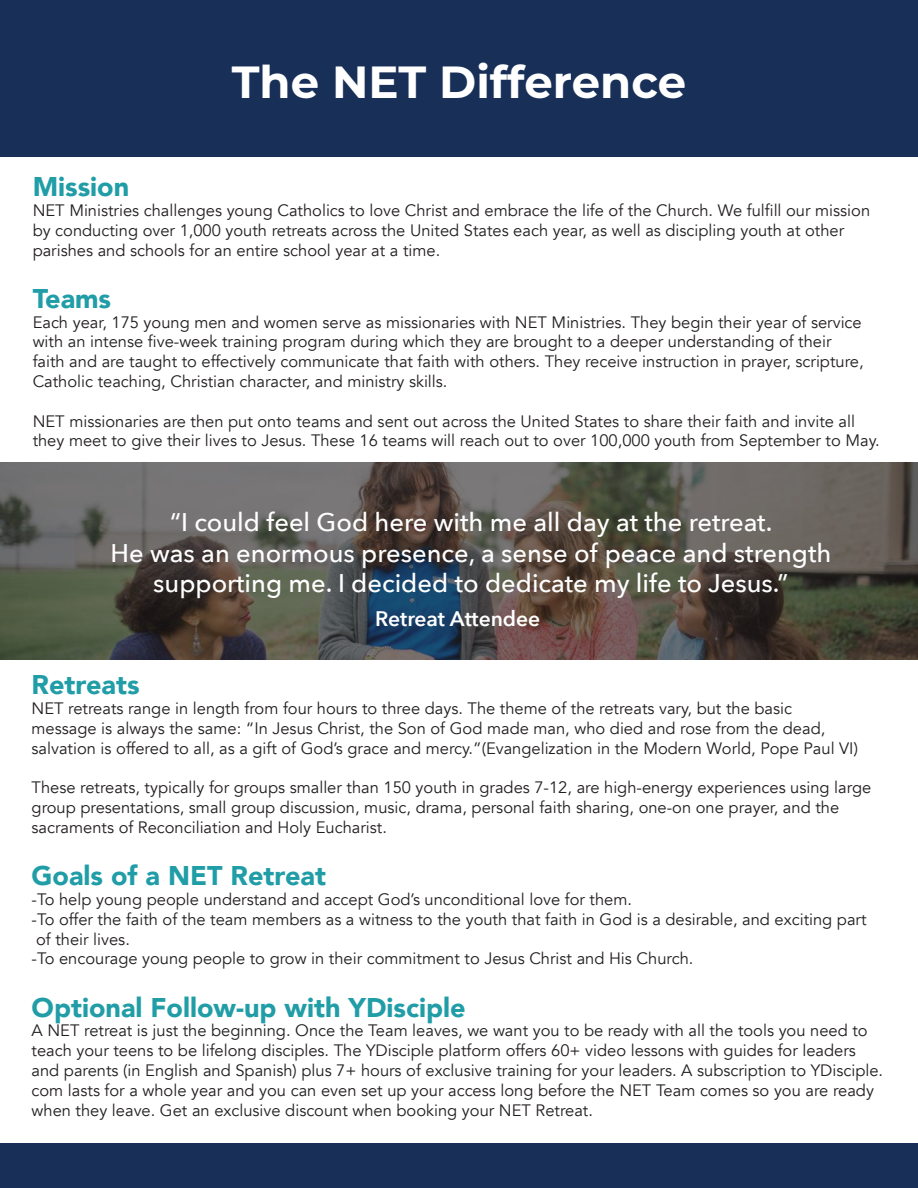
<style>
.page{position:relative;width:918px;height:1188px;background:#fff}
.page>*{position:absolute;margin:0;border:0;box-sizing:border-box;transform-origin:0 0}
.t1{font:700 45px "Montserrat";color:#fff}
.t2{font:900 27px "Avenir";color:#209da6}
.t3{font:500 25.5px/30.6px "Avenir Next";color:#fff;text-align:center}
.t4{font:600 21px "Avenir Next";color:#fff}
.t5{font:16.5px/19.8px "Avenir";color:#231f20}
</style>
<div class="page">
<div style="left:0;top:1144px;width:918px;height:44px;background:#182f58"></div>
<svg style="left:0;top:462px;width:918px;height:198px;background:#56534e"></svg>
<div style="left:0;top:0;width:918px;height:157px;background:#182f58"></div>
<h1 class="t1" style="left:232px;top:49px;width:456px">The NET Difference</h1>
<h2 class="t2" style="left:33px;top:164px;width:98px">Mission</h2>
<p class="t5" style="left:33px;top:201px;width:839px">NET Ministries challenges young Catholics to love Christ and embrace the life of the Church. We fulfill our mission by conducting over 1,000 youth retreats across the United States each year, as well as discipling youth at other parishes and schools for an entire school year at a time.</p>
<h2 class="t2" style="left:33px;top:275px;width:80px">Teams</h2>
<p class="t5" style="left:33px;top:312px;width:832px">Each year, 175 young men and women serve as missionaries with NET Ministries. They begin their year of service with an intense five-week training program during which they are brought to a deeper understanding of their faith and are taught to effectively communicate that faith with others. They receive instruction in prayer, scripture, Catholic teaching, Christian character, and ministry skills.</p>
<p class="t5" style="left:33px;top:411px;width:849px">NET missionaries are then put onto teams and sent out across the United States to share their faith and invite all they meet to give their lives to Jesus. These 16 teams will reach out to over 100,000 youth from September to May.</p>
<h3 class="t3" style="left:110px;top:506px;width:722px">“I could feel God here with me all day at the retreat.<br>He was an enormous presence, a sense of peace and strength supporting me. I decided to dedicate my life to Jesus.”</h3>
<p class="t4" style="left:375px;top:600px;width:167px">Retreat Attendee</p>
<h2 class="t2" style="left:32px;top:662px;width:109px">Retreats</h2>
<p class="t5" style="left:32px;top:699px;width:828px">NET retreats range in length from four hours to three days. The theme of the retreats vary, but the basic message is always the same: “In Jesus Christ, the Son of God made man, who died and rose from the dead, salvation is offered to all, as a gift of God’s grace and mercy.”(Evangelization in the Modern World, Pope Paul VI)</p>
<p class="t5" style="left:32px;top:778px;width:841px">These retreats, typically for groups smaller than 150 youth in grades 7-12, are high-energy experiences using large group presentations, small group discussion, music, drama, personal faith sharing, one-on one prayer, and the sacraments of Reconciliation and Holy Eucharist.</p>
<h2 class="t2" style="left:32px;top:853px;width:296px">Goals of a NET Retreat</h2>
<p class="t5" style="left:32px;top:890px;width:836px">-To help young people understand and accept God’s unconditional love for them.<br>-To offer the faith of the team members as a witness to the youth that faith in God is a desirable, and exciting part of their lives.<br>-To encourage young people to grow in their commitment to Jesus Christ and His Church.</p>
<h2 class="t2" style="left:32px;top:984px;width:435px">Optional Follow-up with YDisciple</h2>
<p class="t5" style="left:32px;top:1021px;width:853px">A NET retreat is just the beginning. Once the Team leaves, we want you to be ready with all the tools you need to teach your teens to be lifelong disciples. The YDisciple platform offers 60+ video lessons with guides for leaders and parents (in English and Spanish) plus 7+ hours of exclusive training for your leaders. A subscription to YDisciple. com lasts for a whole year and you can even set up your access long before the NET Team comes so you are ready when they leave. Get an exclusive discount when booking your NET Retreat.</p>
</div>
